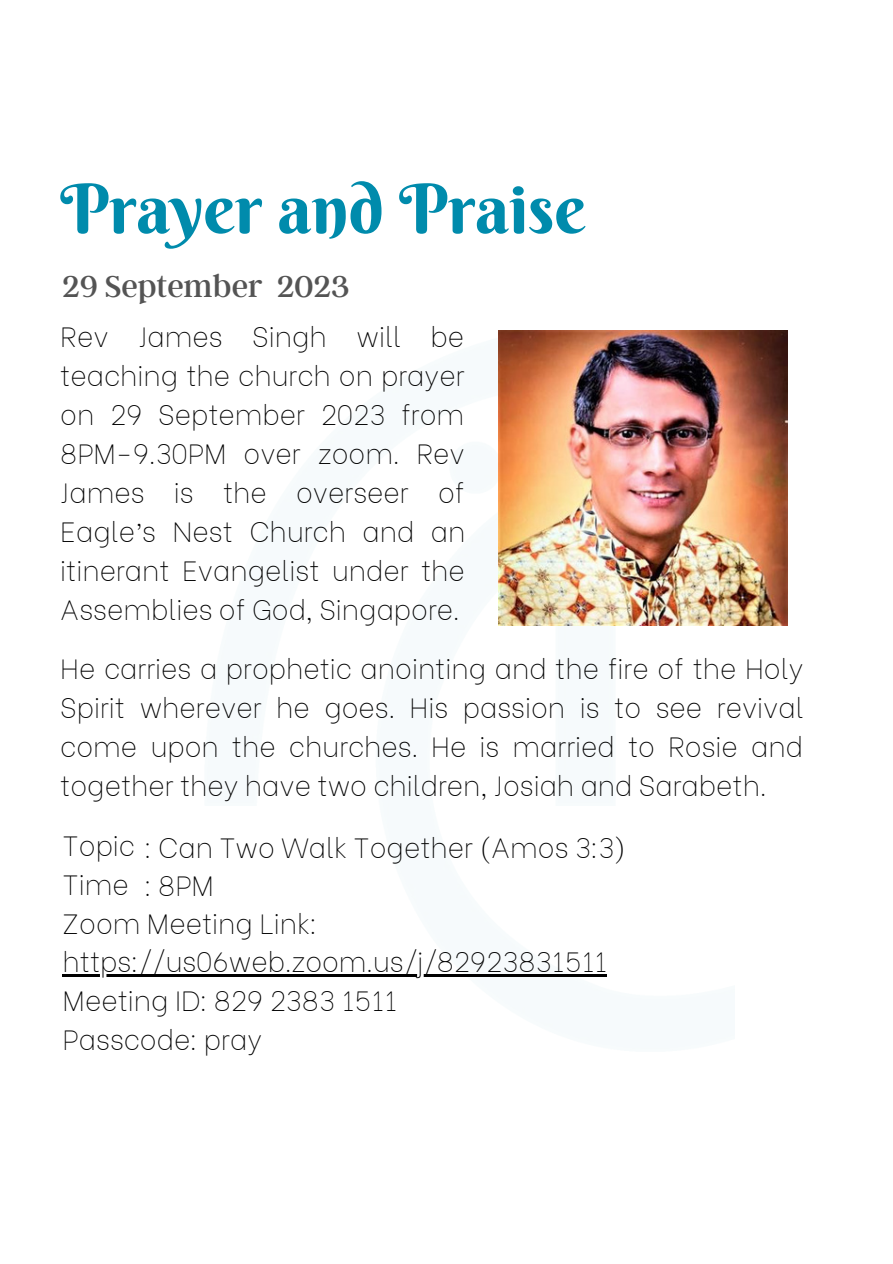
<style>
.page{position:relative;width:893px;height:1264px;background:#fff}
.page>*{position:absolute;margin:0;border:0;box-sizing:border-box;transform-origin:0 0}
.t1{font:68.55px "Berkshire Swash";color:#008bac}
.t2{font:33.3px "Argent CF";color:#545454}
.t3{font:100 27.75px/38.8px "Be Vietnam";color:#000;text-align:justify}
</style>
<div class="page">
<img style="left:498px;top:331px;width:289px;height:294px">
<hr style="left:63px;top:973px;width:544px;height:3px;background:#000">
<p class="t1" style="left:60px;top:166px;width:527px">Prayer and Praise</p>
<p class="t2" style="left:63px;top:264px;width:288px">29 September 2023</p>
<p class="t3" style="left:60px;top:315px;width:406px">Rev James Singh will be teaching the church on prayer on 29 September 2023 from 8PM-9.30PM over zoom. Rev James is the overseer of Eagle’s Nest Church and an itinerant Evangelist under the Assemblies of God, Singapore.</p>
<p class="t3" style="left:60px;top:647px;width:745px">He carries a prophetic anointing and the fire of the Holy Spirit wherever he goes. His passion is to see revival come upon the churches. He is married to Rosie and together they have two children, Josiah and Sarabeth.</p>
<p class="t3" style="left:63px;top:823px;width:74px">Topic</p>
<p class="t3" style="left:63px;top:862px;width:68px">Time</p>
<p class="t3" style="left:63px;top:901px;width:256px">Zoom Meeting Link:</p>
<p class="t3" style="left:63px;top:940px;width:546px">https://us06web.zoom.us/j/82923831511</p>
<p class="t3" style="left:63px;top:978px;width:336px">Meeting ID: 829 2383 1511</p>
<p class="t3" style="left:63px;top:1017px;width:201px">Passcode: pray</p>
<p class="t3" style="left:145px;top:825px;width:483px">: Can Two Walk Together (Amos 3:3)</p>
<p class="t3" style="left:145px;top:864px;width:71px">: 8PM</p>
</div>
